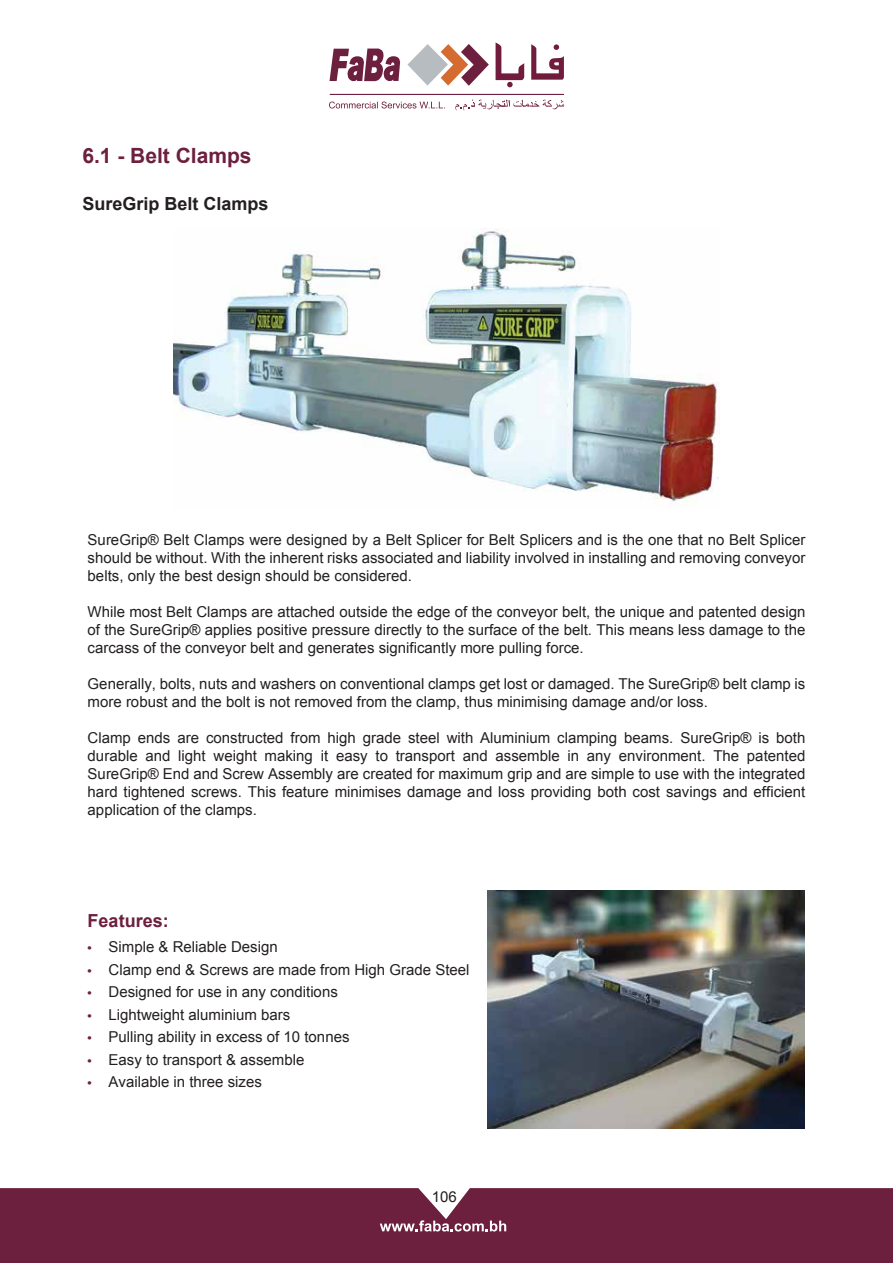
<style>
.page{position:relative;width:893px;height:1263px;background:#fff}
.page>*{position:absolute;margin:0;border:0;box-sizing:border-box;transform-origin:0 0}
.t1{font:700 21px "Arial";color:#6d1f3e}
.t2{font:700 18px "Arial";color:#231f20}
.t3{font:700 18px "Arial";color:#6d1f3e}
.t4{font:15px/18px "Arial";color:#231f20;text-align:justify}
.s1{font-weight:700;font-size:12px;color:#6d1f3e}
</style>
<div class="page">
<img style="left:173px;top:229px;width:547px;height:273px">
<img style="left:487px;top:890px;width:317px;height:238px">
<div style="left:0;top:1188px;width:893px;height:75px;background:#6d1f3e"></div>
<svg style="left:380px;top:1220px;width:126px;height:11px"></svg>
<hr style="left:330px;top:94px;width:234px;height:1px;background:#6d1f3e">
<svg style="left:329px;top:102px;width:116px;height:6px"></svg>
<svg style="left:455px;top:99px;width:109px;height:12px"></svg>
<svg style="left:407px;top:44px;width:82px;height:42px"></svg>
<svg style="left:329px;top:49px;width:72px;height:33px"></svg>
<svg style="left:531px;top:44px;width:33px;height:36px"></svg>
<svg style="left:496px;top:42px;width:28px;height:45px"></svg>
<h1 class="t1" style="left:82px;top:142px;width:171px">6.1 - Belt Clamps</h1>
<p class="t2" style="left:82px;top:192px;width:188px">SureGrip Belt Clamps</p>
<p class="t4" style="left:88px;top:531px;width:719px">SureGrip® Belt Clamps were designed by a Belt Splicer for Belt Splicers and is the one that no Belt Splicer should be without. With the inherent risks associated and liability involved in installing and removing conveyor belts, only the best design should be considered.</p>
<p class="t4" style="left:88px;top:603px;width:719px">While most Belt Clamps are attached outside the edge of the conveyor belt, the unique and patented design of the SureGrip® applies positive pressure directly to the surface of the belt. This means less damage to the carcass of the conveyor belt and generates significantly more pulling force.</p>
<p class="t4" style="left:88px;top:675px;width:719px">Generally, bolts, nuts and washers on conventional clamps get lost or damaged. The SureGrip® belt clamp is more robust and the bolt is not removed from the clamp, thus minimising damage and/or loss.</p>
<p class="t4" style="left:88px;top:729px;width:719px">Clamp ends are constructed from high grade steel with Aluminium clamping beams. SureGrip® is both durable and light weight making it easy to transport and assemble in any environment. The patented SureGrip® End and Screw Assembly are created for maximum grip and are simple to use with the integrated hard tightened screws. This feature minimises damage and loss providing both cost savings and efficient application of the clamps.</p>
<p class="t3" style="left:88px;top:908px;width:83px">Features:</p>
<p class="t4" style="left:88px;top:938px;width:192px"><span class="s1">•</span> Simple &amp; Reliable Design</p>
<p class="t4" style="left:88px;top:960px;width:383px"><span class="s1">•</span> Clamp end &amp; Screws are made from High Grade Steel</p>
<p class="t4" style="left:88px;top:983px;width:252px"><span class="s1">•</span> Designed for use in any conditions</p>
<p class="t4" style="left:88px;top:1005px;width:204px"><span class="s1">•</span> Lightweight aluminium bars</p>
<p class="t4" style="left:88px;top:1028px;width:263px"><span class="s1">•</span> Pulling ability in excess of 10 tonnes</p>
<p class="t4" style="left:88px;top:1050px;width:218px"><span class="s1">•</span> Easy to transport &amp; assemble</p>
<p class="t4" style="left:88px;top:1073px;width:176px"><span class="s1">•</span> Available in three sizes</p>
<p class="t4" style="left:432px;top:1188px;width:27px">106</p>
</div>
